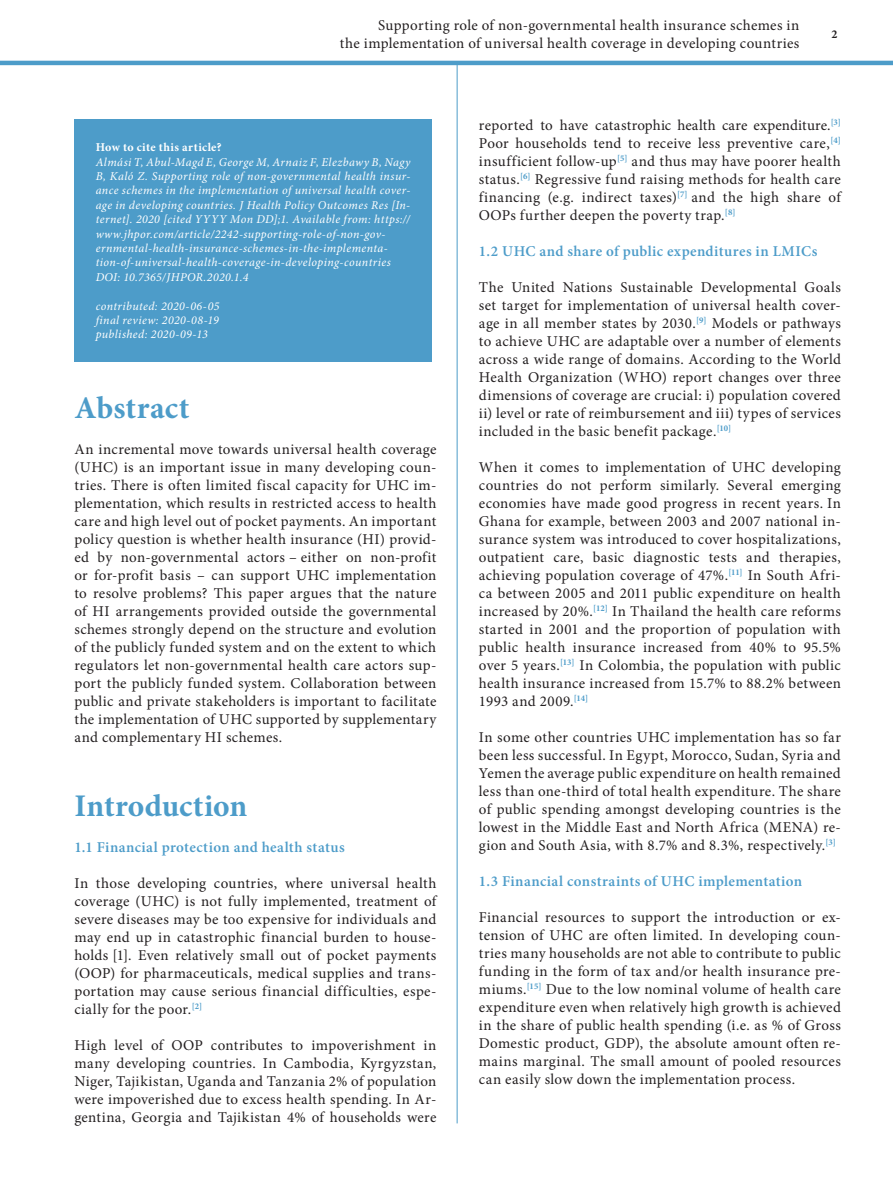
<style>
.page{position:relative;width:893px;height:1178px;background:#fff}
.page>*{position:absolute;margin:0;border:0;box-sizing:border-box;transform-origin:0 0}
.t1{font:700 31.5px "Minion Pro";letter-spacing:.005em;color:#4d9cc9}
.t2{font:15px/18px "Minion Pro";letter-spacing:.025em;color:#231f20;text-align:justify}
.t3{font:600 15px "Minion Pro";letter-spacing:.025em;color:#4d9cc9}
.t4{font:italic 12px/14.4px "Minion Pro";letter-spacing:.035em;color:#fff}
.t5{font:700 12px "Minion Pro";letter-spacing:.035em;color:#fff}
.t6{font:700 12px "Minion Pro";color:#231f20}
</style>
<div class="page">
<hr style="left:0;top:61px;width:893px;height:4px;background:#4d9cc9">
<div style="left:74px;top:119px;width:358px;height:243px;background:#4d9cc9"></div>
<hr style="left:457px;top:63px;width:1px;height:1060px;background:#4d9cc9">
<p class="t2" style="left:340px;top:16px;width:461px;text-align:right">Supporting role of non-governmental health insurance schemes in<br>the implementation of universal health coverage in developing countries</p>
<p class="t6" style="left:831px;top:26px;width:7px">2</p>
<p class="t5" style="left:96px;top:139px;width:127px">How to cite this article?</p>
<p class="t4" style="left:96px;top:155px;width:316px">Almási T, Abul-Magd E, George M, Arnaiz F, Elezbawy B, Nagy B, Kaló Z. Supporting role of non-governmental health insur&shy;ance schemes in the implementation of universal health cover&shy;age in developing countries. J Health Policy Outcomes Res [In&shy;ternet]. 2020 [cited YYYY Mon DD];1. Available from: https:// www.jhpor.com/article/2242-supporting-role-of-non-gov&shy;ernmental-health-insurance-schemes-in-the-implementa&shy;tion-of-universal-health-coverage-in-developing-countries DOI: 10.7365/JHPOR.2020.1.4</p>
<p class="t4" style="left:96px;top:299px;width:125px;text-align:justify">contributed: 2020-06-05 final review: 2020-08-19 published: 2020-09-13</p>
<h1 class="t1" style="left:74px;top:385px;width:116px">Abstract</h1>
<p class="t2" style="left:74px;top:440px;width:363px">An incremental move towards universal health coverage (UHC) is an important issue in many developing coun&shy;tries. There is often limited fiscal capacity for UHC im&shy;plementation, which results in restricted access to health care and high level out of pocket payments. An important policy question is whether health insurance (HI) provid&shy;ed by non-governmental actors – either on non-profit or for-profit basis – can support UHC implementation to resolve problems? This paper argues that the nature of HI arrangements provided outside the governmental schemes strongly depend on the structure and evolution of the publicly funded system and on the extent to which regulators let non-governmental health care actors sup&shy;port the publicly funded system. Collaboration between public and private stakeholders is important to facilitate the implementation of UHC supported by supplementary and complementary HI schemes.</p>
<h1 class="t1" style="left:74px;top:783px;width:174px">Introduction</h1>
<p class="t3" style="left:74px;top:836px;width:272px">1.1 Financial protection and health status</p>
<p class="t2" style="left:74px;top:874px;width:363px">In those developing countries, where universal health coverage (UHC) is not fully implemented, treatment of severe diseases may be too expensive for individuals and may end up in catastrophic financial burden to house&shy;holds [1]. Even relatively small out of pocket payments (OOP) for pharmaceuticals, medical supplies and trans&shy;portation may cause serious financial difficulties, espe&shy;cially for the poor.<sup>[2]</sup></p>
<p class="t2" style="left:74px;top:1036px;width:363px">High level of OOP contributes to impoverishment in many developing countries. In Cambodia, Kyrgyzstan, Niger, Tajikistan, Uganda and Tanzania 2% of population were impoverished due to excess health spending. In Ar&shy;gentina, Georgia and Tajikistan 4% of households were</p>
<p class="t2" style="left:479px;top:116px;width:363px">reported to have catastrophic health care expenditure.<sup>[3] </sup>Poor households tend to receive less preventive care,<sup>[4] </sup>insufficient follow-up<sup>[5]</sup> and thus may have poorer health status.<sup>[6]</sup> Regressive fund raising methods for health care financing (e.g. indirect taxes)<sup>[7]</sup> and the high share of OOPs further deepen the poverty trap.<sup>[8]</sup></p>
<p class="t3" style="left:479px;top:241px;width:340px">1.2 UHC and share of public expenditures in LMICs</p>
<p class="t2" style="left:479px;top:278px;width:363px">The United Nations Sustainable Developmental Goals set target for implementation of universal health cover&shy;age in all member states by 2030.<sup>[9]</sup> Models or pathways to achieve UHC are adaptable over a number of elements across a wide range of domains. According to the World Health Organization (WHO) report changes over three dimensions of coverage are crucial: i) population covered ii) level or rate of reimbursement and iii) types of services included in the basic benefit package.<sup>[10]</sup></p>
<p class="t2" style="left:479px;top:458px;width:363px">When it comes to implementation of UHC developing countries do not perform similarly. Several emerging economies have made good progress in recent years. In Ghana for example, between 2003 and 2007 national in&shy;surance system was introduced to cover hospitalizations, outpatient care, basic diagnostic tests and therapies, achieving population coverage of 47%.<sup>[11]</sup> In South Afri&shy;ca between 2005 and 2011 public expenditure on health increased by 20%.<sup>[12]</sup> In Thailand the health care reforms started in 2001 and the proportion of population with public health insurance increased from 40% to 95.5% over 5 years.<sup>[13]</sup> In Colombia, the population with public health insurance increased from 15.7% to 88.2% between 1993 and 2009.<sup>[14]</sup></p>
<p class="t2" style="left:479px;top:728px;width:363px">In some other countries UHC implementation has so far been less successful. In Egypt, Morocco, Sudan, Syria and Yemen the average public expenditure on health remained less than one-third of total health expenditure. The share of public spending amongst developing countries is the lowest in the Middle East and North Africa (MENA) re&shy;gion and South Asia, with 8.7% and 8.3%, respectively.<sup>[3]</sup></p>
<p class="t3" style="left:479px;top:871px;width:325px">1.3 Financial constraints of UHC implementation</p>
<p class="t2" style="left:479px;top:908px;width:363px">Financial resources to support the introduction or ex&shy;tension of UHC are often limited. In developing coun&shy;tries many households are not able to contribute to public funding in the form of tax and/or health insurance pre&shy;miums.<sup>[15]</sup> Due to the low nominal volume of health care expenditure even when relatively high growth is achieved in the share of public health spending (i.e. as % of Gross Domestic product, GDP), the absolute amount often re&shy;mains marginal. The small amount of pooled resources can easily slow down the implementation process.</p>
</div>
